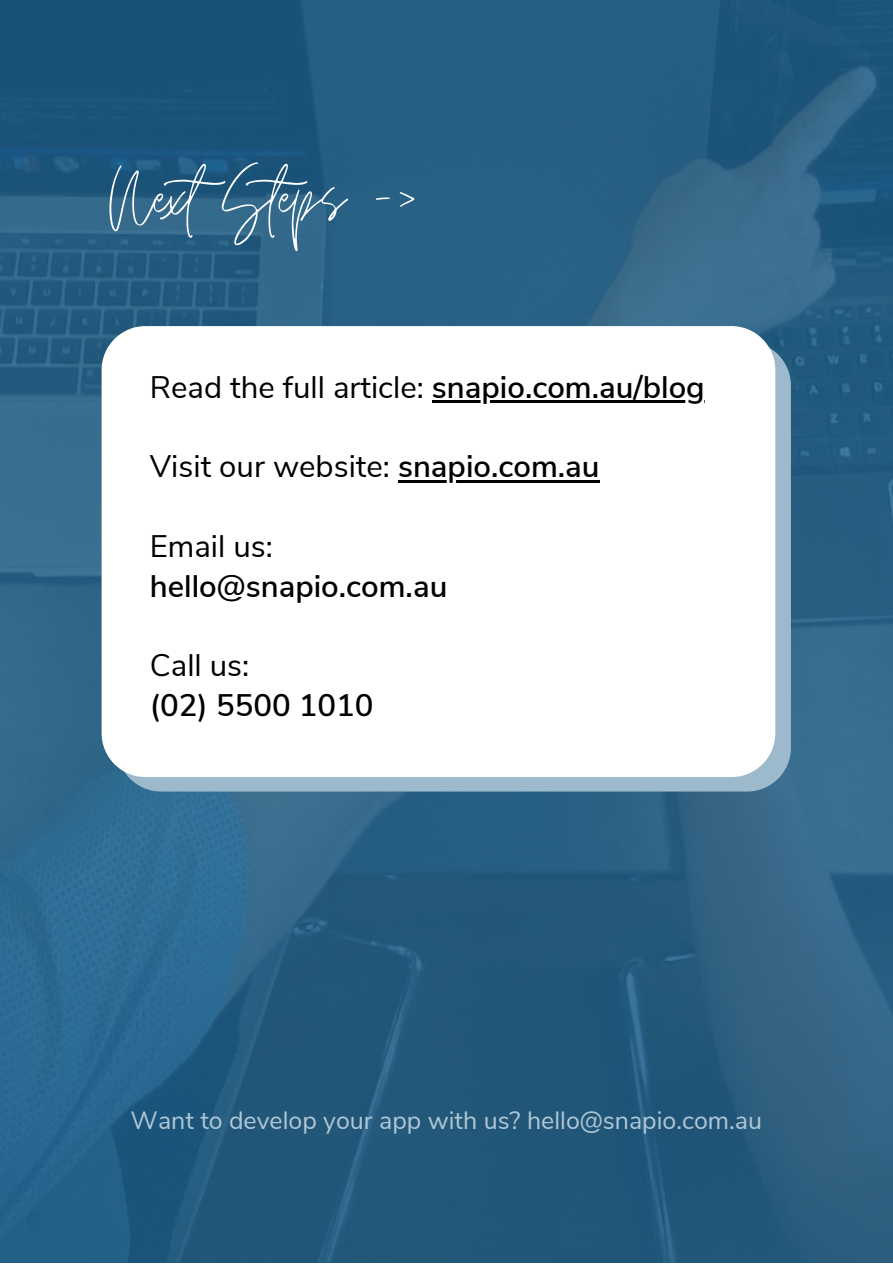
<style>
.page{position:relative;width:893px;height:1264px;background:#fff}
.page>*{position:absolute;margin:0;border:0;box-sizing:border-box;transform-origin:0 0}
.t1{font:100.35px "Jonathan";color:#fff}
.t2{font:31.05px "Nunito Sans";color:#000}
.t3{font:600 31.05px "Nunito Sans";color:#000}
.t4{font:24.9px "Nunito Sans";color:#afc7d7}
.s1{font-weight:600}
</style>
<div class="page">
<img style="left:0;top:0;width:892px;height:1262px">
<div style="left:117px;top:342px;width:673px;height:449px;background:#9dbacd;border-radius:44px"></div>
<div style="left:102px;top:326px;width:673px;height:451px;background:#fff;border-radius:44px"></div>
<hr style="left:432px;top:400px;width:272px;height:3px;background:#000">
<hr style="left:398px;top:480px;width:201px;height:3px;background:#000">
<h1 class="t1" style="left:109px;top:141px;width:311px">NextSteps -&gt;</h1>
<p class="t2" style="left:150px;top:366px;width:556px">Read the full article: <span class="s1">snapio.com.au/blog</span></p>
<p class="t2" style="left:150px;top:446px;width:451px">Visit our website: <span class="s1">snapio.com.au</span></p>
<p class="t2" style="left:150px;top:525px;width:125px">Email us:</p>
<p class="t3" style="left:150px;top:565px;width:299px">hello@snapio.com.au</p>
<p class="t2" style="left:150px;top:645px;width:101px">Call us:</p>
<p class="t3" style="left:150px;top:684px;width:225px">(02) 5500 1010</p>
<p class="t4" style="left:131px;top:1103px;width:633px">Want to develop your app with us? hello@snapio.com.au</p>
</div>
